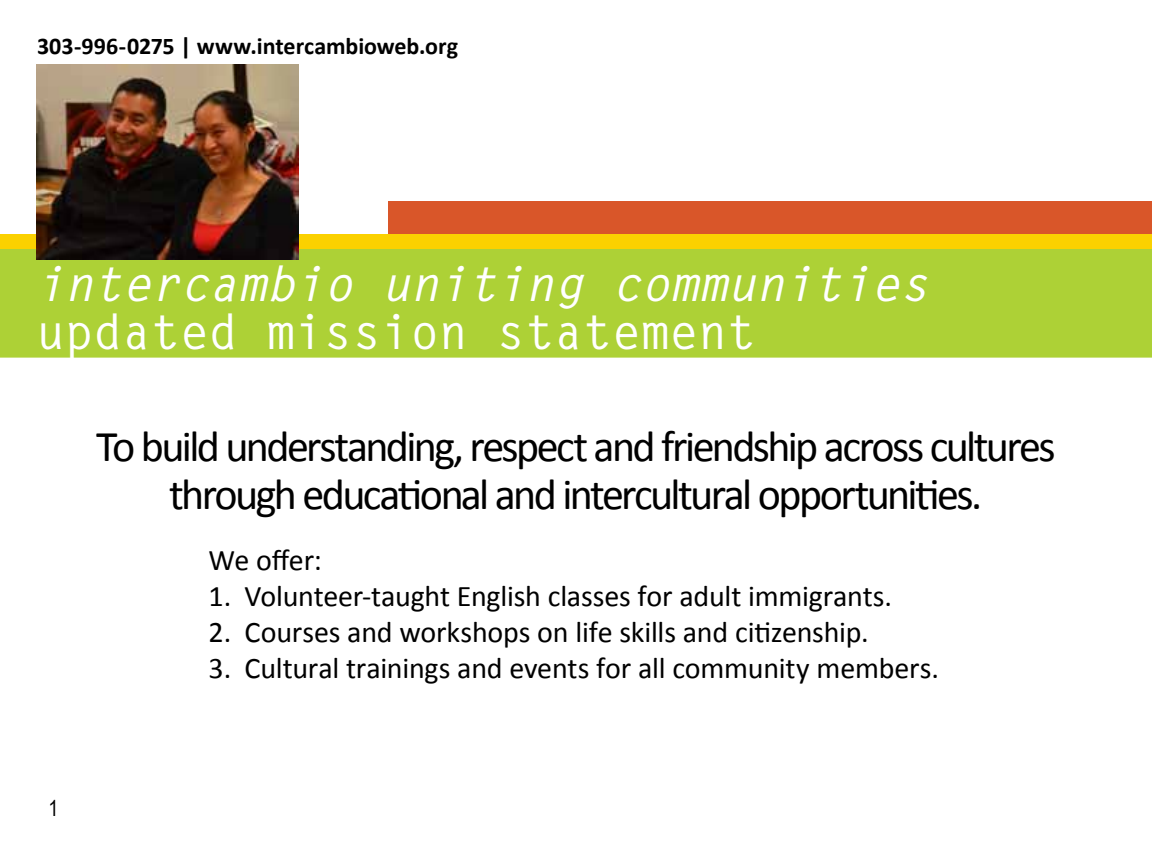
<style>
.page{position:relative;width:1152px;height:864px;background:#fff}
.page>*{position:absolute;margin:0;border:0;box-sizing:border-box;transform-origin:0 0}
.t1{font:italic 700 48px "Letter Gothic Std";color:#fff}
.t2{font:700 48px "Letter Gothic Std";color:#fff}
.t3{font:44px/48px "Calibri";letter-spacing:-.06em;color:#000;text-align:center}
.t4{font:30px "Calibri";letter-spacing:-.01em;color:#000}
.t5{font:700 24px "Calibri";color:#000}
.t6{font:22px "Arial Narrow";color:#000}
</style>
<div class="page">
<div style="left:0;top:269px;width:1152px;height:89px;background:#add136"></div>
<div style="left:389px;top:201px;width:763px;height:46px;background:#d95629"></div>
<div style="left:0;top:249px;width:1152px;height:20px;background:#add136"></div>
<div style="left:0;top:234px;width:1152px;height:15px;background:#fbd100"></div>
<img style="left:36px;top:64px;width:262px;height:195px">
<p class="t5" style="left:37px;top:31px;width:423px">303-996-0275 | www.intercambioweb.org</p>
<h1 class="t1" style="left:36px;top:254px;width:894px">intercambio uniting communities</h1>
<h1 class="t2" style="left:36px;top:302px;width:722px">updated mission statement</h1>
<h2 class="t3" style="left:96px;top:423px;width:961px">To build understanding, respect and friendship across cultures through educational and intercultural opportunities.</h2>
<p class="t4" style="left:209px;top:541px;width:115px">We offer:</p>
<p class="t4" style="left:209px;top:577px;width:685px">1. Volunteer-taught English classes for adult immigrants.</p>
<p class="t4" style="left:209px;top:613px;width:661px">2. Courses and workshops on life skills and citizenship.</p>
<p class="t4" style="left:209px;top:649px;width:732px">3. Cultural trainings and events for all community members.</p>
<p class="t6" style="left:49px;top:792px;width:12px">1</p>
</div>
